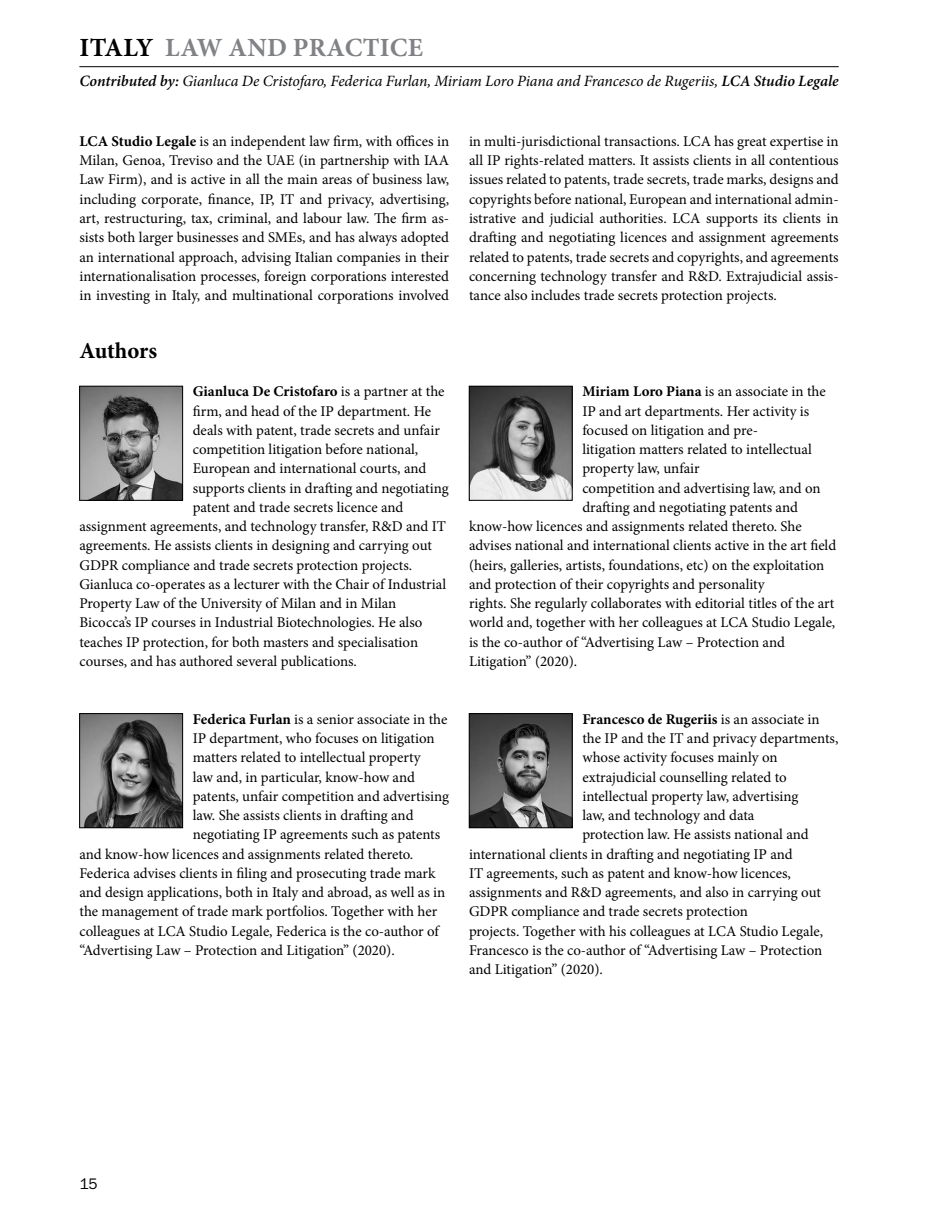
<style>
.page{position:relative;width:938px;height:1221px;background:#fff}
.page>*{position:absolute;margin:0;border:0;box-sizing:border-box;transform-origin:0 0}
.t1{font:700 26.25px "Minion Pro";letter-spacing:.01em;color:#808285}
.Authors{font:700 22.75px "Minion Pro";letter-spacing:-.005em;color:#000}
.t2{font:italic 15.75px "Minion Pro";letter-spacing:-.01em;color:#000}
.t3{font:15.75px "Franklin Gothic URW Boo";color:#000}
.Author_paragraph{font:14.88px "Minion Pro";color:#000}
.Firm_paragraph{font:14.88px/19.2px "Minion Pro";color:#000;text-align:justify}
.Author_paragraph-2{font:700 14.88px "Minion Pro";color:#000}
.s1{color:#000}
.s2{font-weight:600}
.s3{font-weight:700}
.s4{font-weight:400}
</style>
<div class="page">
<hr style="left:79px;top:66px;width:759px;height:1px;background:#000">
<img style="left:81px;top:388px;width:100px;height:110px">
<div style="left:79px;top:386px;width:104px;height:114px;border:1px solid #000"></div>
<img style="left:81px;top:715px;width:100px;height:111px">
<div style="left:79px;top:713px;width:104px;height:115px;border:1px solid #000"></div>
<img style="left:471px;top:388px;width:99px;height:110px">
<div style="left:469px;top:386px;width:103px;height:114px;border:1px solid #000"></div>
<img style="left:471px;top:715px;width:99px;height:111px">
<div style="left:469px;top:713px;width:103px;height:115px;border:1px solid #000"></div>
<h1 class="t1" style="left:80px;top:29px;width:247px"><span class="s1">ITALY</span> Law and Practic</h1>
<h1 class="t1" style="left:408px;top:29px;width:17px">e</h1>
<p class="t2" style="left:79px;top:70px;width:760px"><span class="s2">Contributed by:</span> Gianluca De Cristofaro, Federica Furlan, Miriam Loro Piana and Francesco de Rugeriis, <span class="s2">LCA Studio Legale</span></p>
<p class="Firm_paragraph" style="left:79px;top:132px;width:371px"><span class="s3">LCA Studio Legale</span> is an independent law firm, with offices in Milan, Genoa, Treviso and the UAE (in partnership with IAA Law Firm), and is active in all the main areas of business law, including corporate, finance, IP, IT and privacy, advertising, art, restructuring, tax, criminal, and labour law. The firm as&shy;sists both larger businesses and SMEs, and has always adopted an international approach, advising Italian companies in their internationalisation processes, foreign corporations interested in investing in Italy, and multinational corporations involved</p>
<p class="Firm_paragraph" style="left:469px;top:132px;width:371px">in multi-jurisdictional transactions. LCA has great expertise in all IP rights-related matters. It assists clients in all contentious issues related to patents, trade secrets, trade marks, designs and copyrights before national, European and international admin&shy;istrative and judicial authorities. LCA supports its clients in drafting and negotiating licences and assignment agreements related to patents, trade secrets and copyrights, and agreements concerning technology transfer and R&amp;D. Extrajudicial assis&shy;tance also includes trade secrets protection projects.</p>
<p class="Authors" style="left:79px;top:334px;width:79px">Authors</p>
<p class="Author_paragraph-2" style="left:193px;top:381px;width:253px">Gianluca De Cristofaro <span class="s4">is a partner at the</span></p>
<p class="Author_paragraph" style="left:193px;top:401px;width:240px">firm, and head of the IP department. He</p>
<p class="Author_paragraph" style="left:193px;top:420px;width:248px">deals with patent, trade secrets and unfair</p>
<p class="Author_paragraph" style="left:193px;top:439px;width:227px">competition litigation before national,</p>
<p class="Author_paragraph" style="left:193px;top:458px;width:235px">European and international courts, and</p>
<p class="Author_paragraph" style="left:193px;top:478px;width:257px">supports clients in drafting and negotiating</p>
<p class="Author_paragraph" style="left:193px;top:497px;width:212px">patent and trade secrets licence and</p>
<p class="Author_paragraph" style="left:79px;top:516px;width:368px">assignment agreements, and technology transfer, R&amp;D and IT</p>
<p class="Author_paragraph" style="left:79px;top:535px;width:354px">agreements. He assists clients in designing and carrying out</p>
<p class="Author_paragraph" style="left:79px;top:555px;width:334px">GDPR compliance and trade secrets protection projects.</p>
<p class="Author_paragraph" style="left:79px;top:574px;width:368px">Gianluca co-operates as a lecturer with the Chair of Industrial</p>
<p class="Author_paragraph" style="left:79px;top:593px;width:318px">Property Law of the University of Milan and in Milan</p>
<p class="Author_paragraph" style="left:79px;top:612px;width:344px">Bicocca’s IP courses in Industrial Biotechnologies. He also</p>
<p class="Author_paragraph" style="left:79px;top:632px;width:340px">teaches IP protection, for both masters and specialisation</p>
<p class="Author_paragraph" style="left:79px;top:651px;width:279px">courses, and has authored several publications.</p>
<p class="Author_paragraph" style="left:582px;top:381px;width:245px"><span class="s3">Miriam Loro Piana</span> is an associate in the</p>
<p class="Author_paragraph" style="left:582px;top:401px;width:228px">IP and art departments. Her activity is</p>
<p class="Author_paragraph" style="left:582px;top:420px;width:177px">focused on litigation and pre-</p>
<p class="Author_paragraph" style="left:582px;top:439px;width:231px">litigation matters related to intellectual</p>
<p class="Author_paragraph" style="left:582px;top:458px;width:119px">property law, unfair</p>
<p class="Author_paragraph" style="left:582px;top:478px;width:240px">competition and advertising law, and on</p>
<p class="Author_paragraph" style="left:582px;top:497px;width:217px">drafting and negotiating patents and</p>
<p class="Author_paragraph" style="left:469px;top:516px;width:334px">know-how licences and assignments related thereto. She</p>
<p class="Author_paragraph" style="left:469px;top:535px;width:369px">advises national and international clients active in the art field</p>
<p class="Author_paragraph" style="left:469px;top:555px;width:357px">(heirs, galleries, artists, foundations, etc) on the exploitation</p>
<p class="Author_paragraph" style="left:469px;top:574px;width:297px">and protection of their copyrights and personality</p>
<p class="Author_paragraph" style="left:469px;top:593px;width:367px">rights. She regularly collaborates with editorial titles of the art</p>
<p class="Author_paragraph" style="left:469px;top:612px;width:368px">world and, together with her colleagues at LCA Studio Legale,</p>
<p class="Author_paragraph" style="left:469px;top:632px;width:317px">is the co-author of “Advertising Law – Protection and</p>
<p class="Author_paragraph" style="left:469px;top:651px;width:110px">Litigation” (2020).</p>
<p class="Author_paragraph" style="left:193px;top:709px;width:256px"><span class="s3">Federica Furlan</span> is a senior associate in the</p>
<p class="Author_paragraph" style="left:193px;top:728px;width:243px">IP department, who focuses on litigation</p>
<p class="Author_paragraph" style="left:193px;top:747px;width:229px">matters related to intellectual property</p>
<p class="Author_paragraph" style="left:193px;top:766px;width:224px">law and, in particular, know-how and</p>
<p class="Author_paragraph" style="left:193px;top:786px;width:258px">patents, unfair competition and advertising</p>
<p class="Author_paragraph" style="left:193px;top:805px;width:222px">law. She assists clients in drafting and</p>
<p class="Author_paragraph" style="left:193px;top:824px;width:249px">negotiating IP agreements such as patents</p>
<p class="Author_paragraph" style="left:79px;top:843px;width:335px">and know-how licences and assignments related thereto.</p>
<p class="Author_paragraph" style="left:79px;top:863px;width:357px">Federica advises clients in filing and prosecuting trade mark</p>
<p class="Author_paragraph" style="left:79px;top:882px;width:367px">and design applications, both in Italy and abroad, as well as in</p>
<p class="Author_paragraph" style="left:79px;top:901px;width:359px">the management of trade mark portfolios. Together with her</p>
<p class="Author_paragraph" style="left:79px;top:920px;width:361px">colleagues at LCA Studio Legale, Federica is the co-author of</p>
<p class="Author_paragraph" style="left:79px;top:940px;width:317px">“Advertising Law – Protection and Litigation” (2020).</p>
<p class="Author_paragraph-2" style="left:582px;top:708px;width:239px">Francesco de Rugeriis <span class="s4">is an associate in</span></p>
<p class="Author_paragraph" style="left:582px;top:728px;width:257px">the IP and the IT and privacy departments,</p>
<p class="Author_paragraph" style="left:582px;top:747px;width:197px">whose activity focuses mainly on</p>
<p class="Author_paragraph" style="left:582px;top:766px;width:206px">extrajudicial counselling related to</p>
<p class="Author_paragraph" style="left:582px;top:786px;width:218px">intellectual property law, advertising</p>
<p class="Author_paragraph" style="left:582px;top:805px;width:174px">law, and technology and data</p>
<p class="Author_paragraph" style="left:582px;top:824px;width:228px">protection law. He assists national and</p>
<p class="Author_paragraph" style="left:469px;top:843px;width:325px">international clients in drafting and negotiating IP and</p>
<p class="Author_paragraph" style="left:469px;top:863px;width:323px">IT agreements, such as patent and know-how licences,</p>
<p class="Author_paragraph" style="left:469px;top:882px;width:353px">assignments and R&amp;D agreements, and also in carrying out</p>
<p class="Author_paragraph" style="left:469px;top:901px;width:280px">GDPR compliance and trade secrets protection</p>
<p class="Author_paragraph" style="left:469px;top:920px;width:355px">projects. Together with his colleagues at LCA Studio Legale,</p>
<p class="Author_paragraph" style="left:469px;top:940px;width:355px">Francesco is the co-author of “Advertising Law – Protection</p>
<p class="Author_paragraph" style="left:469px;top:959px;width:135px">and Litigation” (2020).</p>
<p class="t3" style="left:79px;top:1174px;width:20px">15</p>
</div>
